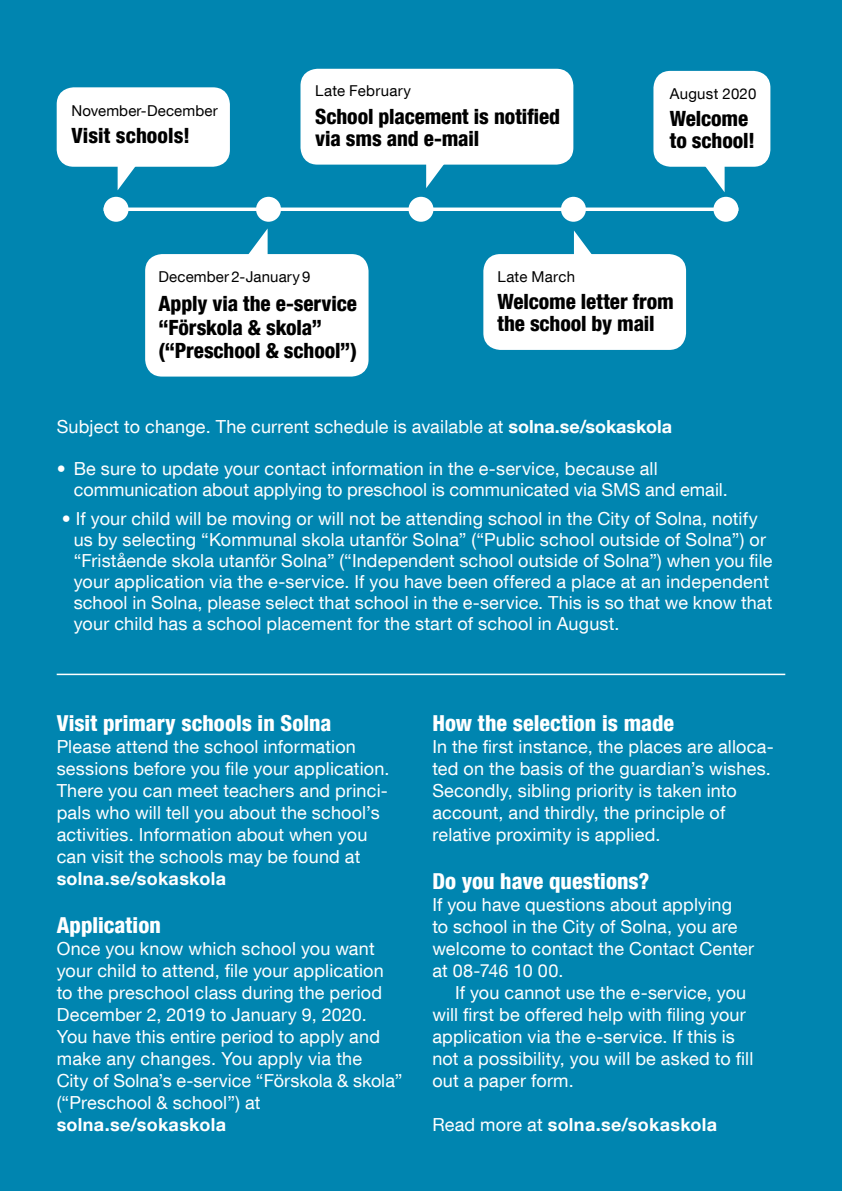
<style>
.page{position:relative;width:842px;height:1191px;background:#0085b0}
.page>*{position:absolute;margin:0;border:0;box-sizing:border-box;transform-origin:0 0}
.t1{font:800 condensed 22px "Helvetica Neue LT Com";color:#fff}
.t2{font:800 condensed 21px/22px "Helvetica Neue LT Com";letter-spacing:-.005em;color:#000}
.t3{font:18px/22px "Helvetica Neue LT Com";letter-spacing:.01em;color:#fff}
.t4{font:700 18px "Helvetica Neue LT Com";letter-spacing:.015em;color:#fff}
.t5{font:15px "Helvetica Neue LT Com";letter-spacing:.015em;color:#000}
.s1{font-weight:700}
.s2{font-weight:400}
</style>
<div class="page">
<hr style="left:57px;top:673px;width:728px;height:2px;background:#fff">
<svg style="left:129px;top:207px;width:584px;height:4px;background:#ddeef4"></svg>
<div style="left:104px;top:197px;width:25px;height:25px;background:#fff;border-radius:50%"></div>
<div style="left:256px;top:197px;width:25px;height:25px;background:#fff;border-radius:50%"></div>
<div style="left:408px;top:197px;width:25px;height:25px;background:#fff;border-radius:50%"></div>
<div style="left:561px;top:197px;width:25px;height:25px;background:#fff;border-radius:50%"></div>
<div style="left:713px;top:197px;width:25px;height:25px;background:#fff;border-radius:50%"></div>
<div style="left:57px;top:87px;width:173px;height:80px;background:#fff;border-radius:17px"></div>
<svg style="left:118px;top:166px;width:21px;height:24px"></svg>
<div style="left:145px;top:254px;width:224px;height:122px;background:#fff;border-radius:17px"></div>
<svg style="left:246px;top:228px;width:22px;height:27px"></svg>
<div style="left:653px;top:71px;width:117px;height:96px;background:#fff;border-radius:17px"></div>
<svg style="left:703px;top:166px;width:22px;height:26px"></svg>
<svg style="left:426px;top:165px;width:18px;height:23px"></svg>
<div style="left:300px;top:69px;width:273px;height:96px;background:#fff;border-radius:17px"></div>
<svg style="left:574px;top:230px;width:18px;height:24px"></svg>
<div style="left:483px;top:254px;width:203px;height:96px;background:#fff;border-radius:17px"></div>
<p class="t5" style="left:71px;top:101px;width:148px">November-December</p>
<p class="t2" style="left:71px;top:124px;width:120px">Visit schools!</p>
<p class="t5" style="left:315px;top:82px;width:97px">Late February</p>
<p class="t2" style="left:315px;top:105px;width:246px">School placement is notified via sms and e-mail</p>
<p class="t5" style="left:670px;top:84px;width:88px">August 2020</p>
<p class="t2" style="left:670px;top:107px;width:87px">Welcome to school!</p>
<p class="t5" style="left:158px;top:267px;width:154px">December 2-January 9</p>
<p class="t2" style="left:158px;top:291px;width:200px;line-height:23.6px">Apply via the e-service “Förskola &amp; skola” (“Preschool &amp; school”)</p>
<p class="t5" style="left:497px;top:267px;width:79px">Late March</p>
<p class="t2" style="left:497px;top:290px;width:178px">Welcome letter from the school by mail</p>
<p class="t3" style="left:57px;top:415px;width:617px">Subject to change. The current schedule is available at <span class="s1">solna.se/sokaskola</span></p>
<p class="t3" style="left:74px;top:457px;width:656px;line-height:21px;text-indent:-17px">• Be sure to update your contact information in the e-service, because all communication about applying to preschool is communicated via SMS and email.</p>
<p class="t3" style="left:74px;top:508px;width:700px;line-height:21px;text-indent:-12px">• If your child will be moving or will not be attending school in the City of Solna, notify us by selecting “Kommunal skola utanför Solna” (“Public school outside of Solna”) or “Fristående skola utanför Solna” (“Independent school outside of Solna”) when you file your application via the e-service. If you have been offered a place at an independent school in Solna, please select that school in the e-service. This is so that we know that your child has a school placement for the start of school in August.</p>
<p class="t1" style="left:57px;top:709px;width:276px">Visit primary schools in Solna</p>
<p class="t3" style="left:57px;top:734px;width:334px">Please attend the school information sessions before you file your application.<br>There you can meet teachers and princi&shy;pals who will tell you about the school’s activities. Information about when you can visit the schools may be found at</p>
<p class="t4" style="left:57px;top:867px;width:171px">solna.se/sokaskola</p>
<p class="t1" style="left:57px;top:911px;width:106px">Application</p>
<p class="t3" style="left:57px;top:937px;width:347px">Once you know which school you want your child to attend, file your application to the preschool class during the period December 2, 2019 to January 9, 2020.<br>You have this entire period to apply and make any changes. You apply via the<br>City of Solna’s e-service “Förskola &amp; skola” (“Preschool &amp; school”) at</p>
<p class="t4" style="left:57px;top:1113px;width:171px">solna.se/sokaskola</p>
<p class="t1" style="left:432px;top:709px;width:243px">How the selection is made</p>
<p class="t3" style="left:432px;top:734px;width:343px">In the first instance, the places are alloca&shy;ted on the basis of the guardian’s wishes.<br>Secondly, sibling priority is taken into account, and thirdly, the principle of relative proximity is applied.</p>
<p class="t1" style="left:432px;top:867px;width:219px">Do you have questions?</p>
<p class="t3" style="left:432px;top:893px;width:323px">If you have questions about applying<br>to school in the City of Solna, you are welcome to contact the Contact Center at 08-746 10 00.</p>
<p class="t3" style="left:432px;top:981px;width:322px;text-indent:23px">If you cannot use the e-service, you will first be offered help with filing your application via the e-service. If this is not a possibility, you will be asked to fill out a paper form.</p>
<p class="t4" style="left:432px;top:1113px;width:286px"><span class="s2">Read more at</span> solna.se/sokaskola</p>
</div>
